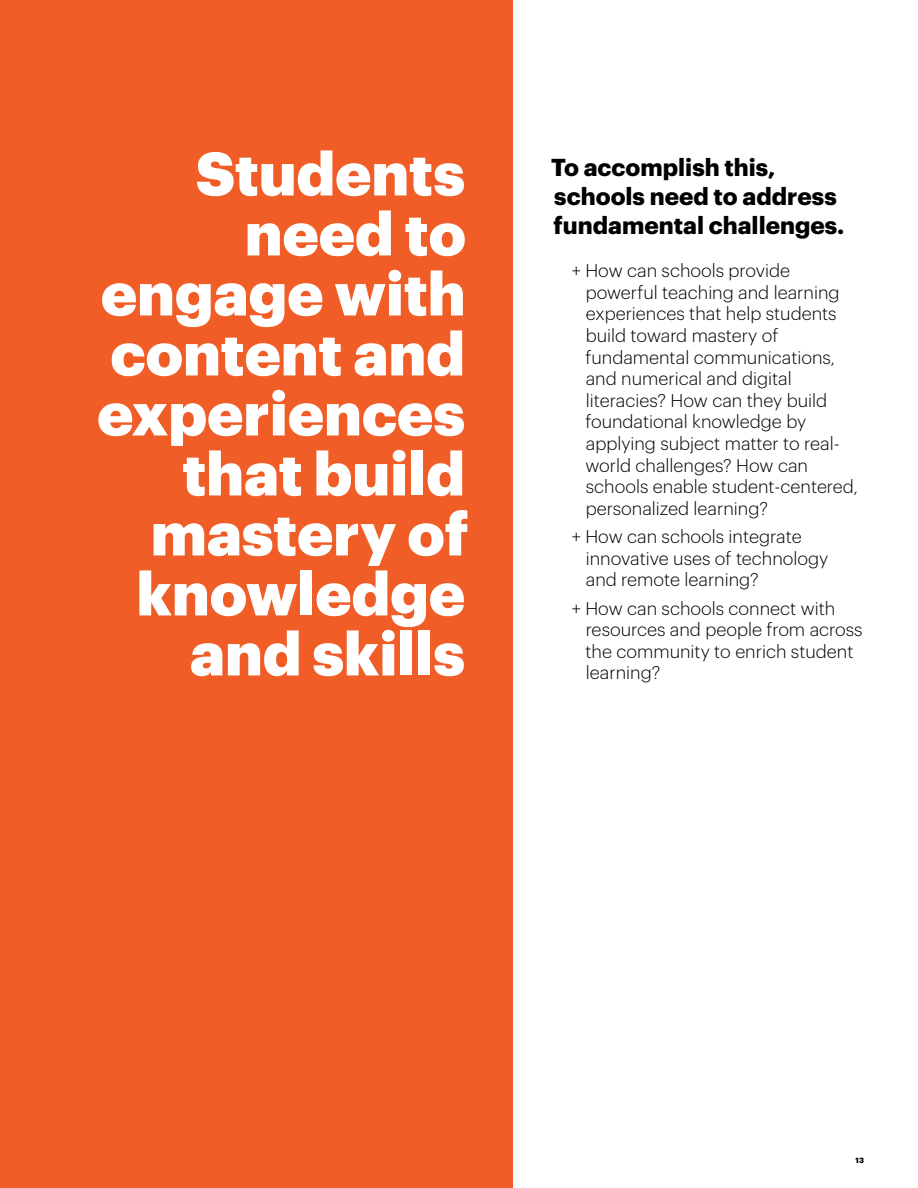
<style>
.page{position:relative;width:918px;height:1188px;background:#fff}
.page>*{position:absolute;margin:0;border:0;box-sizing:border-box;transform-origin:0 0}
.t1{font:900 60px/60px "Graphik";color:#fff;text-align:right}
.t2{font:700 24px/28.8px "Graphik";color:#000}
.t3{font:300 18px/21.6px "Graphik";color:#000}
.t4{font:700 7.5px "Graphik";color:#000}
</style>
<div class="page">
<div style="left:0;top:0;width:513px;height:1188px;background:#f15d27"></div>
<h1 class="t1" style="left:97px;top:138px;width:373px">Students need to engage with content and experiences that build mastery of knowledge and skills</h1>
<h2 class="t2" style="left:551px;top:151px;width:295px">To accomplish this, schools need to address fundamental challenges.</h2>
<p class="t3" style="left:585px;top:258px;width:274px;text-indent:-14px">+ How can schools provide powerful teaching and learning experiences that help students build toward mastery of fundamental communications, and numerical and digital literacies? How can they build foundational knowledge by applying subject matter to real&shy;world challenges? How can schools enable student-centered, personalized learning?</p>
<p class="t3" style="left:586px;top:524px;width:244px;text-indent:-14px">+ How can schools integrate innovative uses of technology and remote learning?</p>
<p class="t3" style="left:586px;top:596px;width:279px;text-indent:-14px">+ How can schools connect with resources and people from across the community to enrich student learning?</p>
<p class="t4" style="left:856px;top:1154px;width:10px">13</p>
</div>
